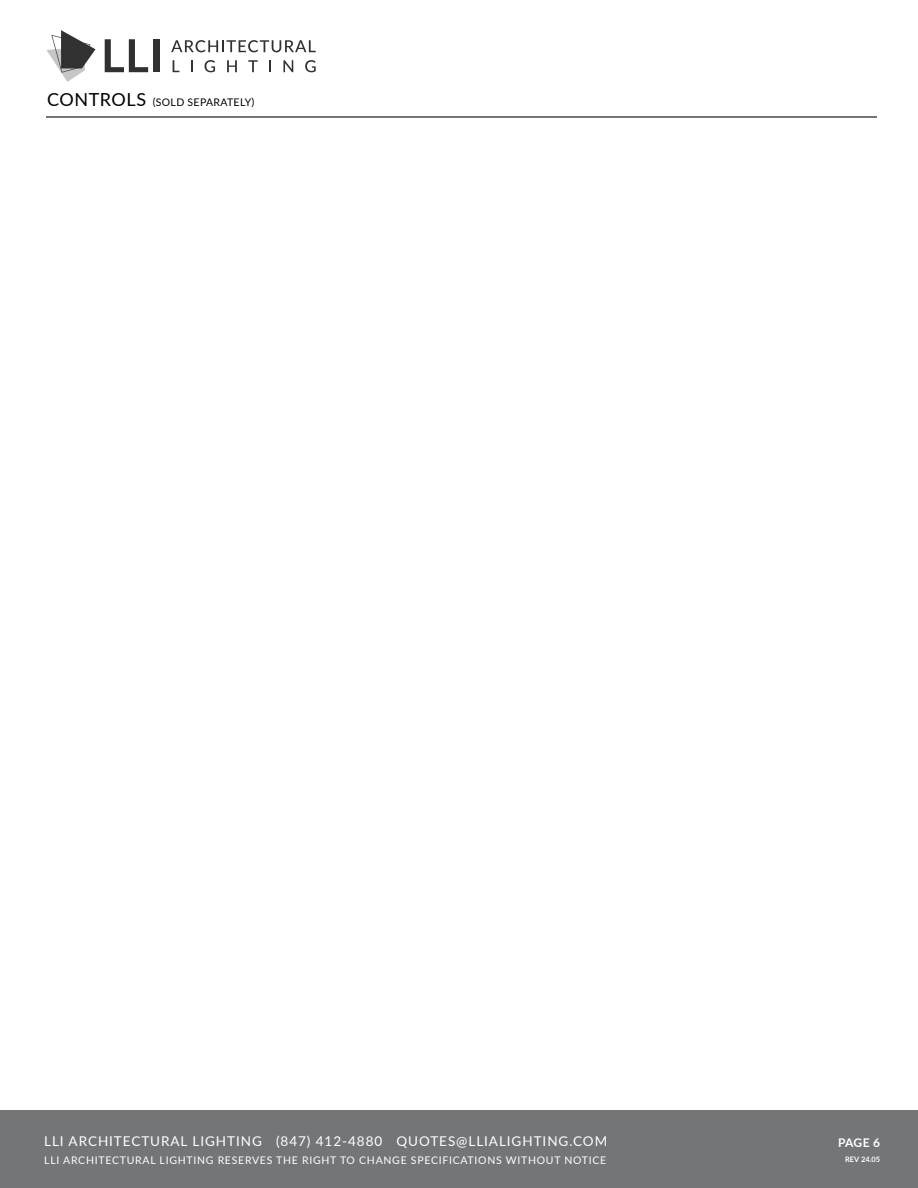
<style>
.page{position:relative;width:918px;height:1188px;background:#fff}
.page>*{position:absolute;margin:0;border:0;box-sizing:border-box;transform-origin:0 0}
.t1{font:13.5px "Lato";letter-spacing:.07em;color:#fff}
.t2{font:700 12px "Lato";color:#fff}
.t3{font:10.5px "Lato";letter-spacing:.07em;color:#fff}
.t4{font:10.5px "Lato";letter-spacing:.03em;color:#000}
.t5{font:700 7.5px "Lato";color:#fff}
.s1{font-size:18px}
</style>
<div class="page">
<div style="left:0;top:1110px;width:918px;height:78px;background:#737577"></div>
<hr style="left:46px;top:116px;width:831px;height:1px;background:#737577">
<svg style="left:46px;top:30px;width:49px;height:52px"></svg>
<svg style="left:171px;top:40px;width:145px;height:12px"></svg>
<svg style="left:173px;top:60px;width:6px;height:12px"></svg>
<svg style="left:191px;top:60px;width:2px;height:12px"></svg>
<svg style="left:205px;top:60px;width:10px;height:12px"></svg>
<svg style="left:227px;top:60px;width:10px;height:12px"></svg>
<svg style="left:248px;top:60px;width:10px;height:12px"></svg>
<svg style="left:269px;top:60px;width:2px;height:12px"></svg>
<svg style="left:283px;top:60px;width:10px;height:12px"></svg>
<svg style="left:305px;top:60px;width:11px;height:12px"></svg>
<svg style="left:105px;top:39px;width:43px;height:33px"></svg>
<div style="left:153px;top:39px;width:6px;height:33px;background:#313131"></div>
<p class="t4" style="left:47px;top:94px;width:209px"><span class="s1">CONTROLS</span> (SOLD SEPARATELY)</p>
<p class="t1" style="left:44px;top:1131px;width:565px">LLI ARCHITECTURAL LIGHTING (847) 412-4880 QUOTES@LLIALIGHTING.COM</p>
<p class="t3" style="left:44px;top:1153px;width:564px">LLI ARCHITECTURAL LIGHTING RESERVES THE RIGHT TO CHANGE SPECIFICATIONS WITHOUT NOTICE</p>
<p class="t2" style="left:838px;top:1134px;width:44px">PAGE 6</p>
<p class="t5" style="left:845px;top:1154px;width:37px">REV 24.05</p>
</div>
